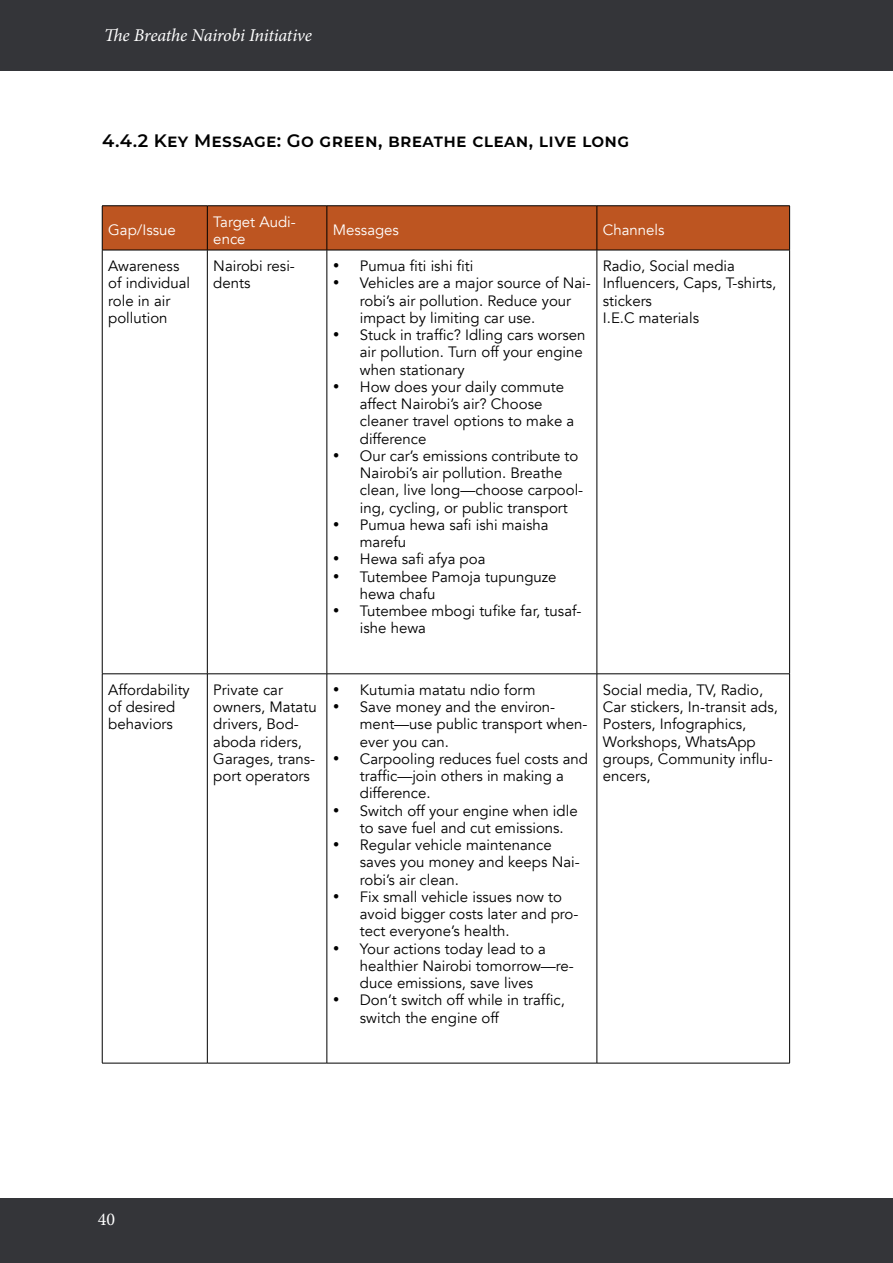
<style>
.page{position:relative;width:893px;height:1263px;background:#fff}
.page>*{position:absolute;margin:0;border:0;box-sizing:border-box;transform-origin:0 0}
.t1{font:600 18px "Montserrat";letter-spacing:.02em;color:#000}
.t2{font:italic 18px "Minion Pro";letter-spacing:-.015em;color:#fff}
.t3{font:18px "Minion Pro";color:#fff}
.t4{font:15px/17.2px "Avenir";color:#000}
.t5{font:15px/17.2px "Avenir";color:#fff}
</style>
<div class="page">
<div style="left:0;top:0;width:893px;height:71px;background:#343539"></div>
<div style="left:0;top:1198px;width:893px;height:65px;background:#343539"></div>
<div style="left:103px;top:206px;width:686px;height:44px;background:#bd5521"></div>
<hr style="left:102px;top:250px;width:1px;height:424px;background:#000">
<hr style="left:207px;top:250px;width:1px;height:424px;background:#000">
<hr style="left:327px;top:250px;width:1px;height:424px;background:#000">
<hr style="left:597px;top:250px;width:1px;height:424px;background:#000">
<hr style="left:789px;top:250px;width:1px;height:424px;background:#000">
<hr style="left:102px;top:673px;width:105px;height:1px;background:#000">
<hr style="left:102px;top:674px;width:1px;height:389px;background:#000">
<hr style="left:207px;top:673px;width:120px;height:1px;background:#000">
<hr style="left:207px;top:674px;width:1px;height:389px;background:#000">
<hr style="left:327px;top:673px;width:270px;height:1px;background:#000">
<hr style="left:327px;top:674px;width:1px;height:389px;background:#000">
<hr style="left:597px;top:673px;width:193px;height:1px;background:#000">
<hr style="left:597px;top:674px;width:1px;height:389px;background:#000">
<hr style="left:789px;top:674px;width:1px;height:389px;background:#000">
<hr style="left:102px;top:1063px;width:105px;height:1px;background:#000">
<hr style="left:207px;top:1063px;width:120px;height:1px;background:#000">
<hr style="left:327px;top:1063px;width:270px;height:1px;background:#000">
<hr style="left:597px;top:1063px;width:193px;height:1px;background:#000">
<hr style="left:102px;top:205px;width:105px;height:1px;background:#000">
<hr style="left:102px;top:206px;width:1px;height:44px;background:#000">
<hr style="left:207px;top:205px;width:120px;height:1px;background:#000">
<hr style="left:207px;top:206px;width:1px;height:44px;background:#000">
<hr style="left:327px;top:205px;width:270px;height:1px;background:#000">
<hr style="left:327px;top:206px;width:1px;height:44px;background:#000">
<hr style="left:597px;top:205px;width:193px;height:1px;background:#000">
<hr style="left:597px;top:206px;width:1px;height:44px;background:#000">
<hr style="left:789px;top:206px;width:1px;height:44px;background:#000">
<hr style="left:102px;top:250px;width:105px;height:1px;background:#000">
<hr style="left:207px;top:250px;width:120px;height:1px;background:#000">
<hr style="left:327px;top:250px;width:270px;height:1px;background:#000">
<hr style="left:597px;top:250px;width:193px;height:1px;background:#000">
<p class="t2" style="left:104px;top:23px;width:209px">The Breathe Nairobi Initiative</p>
<p class="t1" style="left:102px;top:128px;width:529px">4.4.2 Key Message: Go green, breathe clean, live long</p>
<p class="t5" style="left:108px;top:222px;width:69px">Gap/Issue</p>
<p class="t5" style="left:213px;top:213px;width:84px">Target Audi&shy;ence</p>
<p class="t5" style="left:333px;top:222px;width:68px">Messages</p>
<p class="t5" style="left:603px;top:222px;width:63px">Channels</p>
<p class="t4" style="left:108px;top:257px;width:83px">Awareness of individual role in air pollution</p>
<p class="t4" style="left:213px;top:257px;width:83px">Nairobi resi&shy;dents</p>
<p class="t4" style="left:333px;top:257px;width:142px">• Pumua fiti ishi fiti</p>
<p class="t4" style="left:603px;top:257px;width:175px">Radio, Social media<br>Influencers, Caps, T-shirts, stickers<br>I.E.C materials</p>
<p class="t4" style="left:360px;top:275px;width:232px;text-indent:-27px">• Vehicles are a major source of Nai&shy;robi’s air pollution. Reduce your impact by limiting car use.</p>
<p class="t4" style="left:360px;top:326px;width:227px;text-indent:-27px">• Stuck in traffic? Idling cars worsen air pollution. Turn off your engine when stationary</p>
<p class="t4" style="left:360px;top:378px;width:216px;text-indent:-27px">• How does your daily commute affect Nairobi’s air? Choose cleaner travel options to make a difference</p>
<p class="t4" style="left:360px;top:447px;width:225px;text-indent:-27px">• Our car’s emissions contribute to Nairobi’s air pollution. Breathe clean, live long—choose carpool&shy;ing, cycling, or public transport</p>
<p class="t4" style="left:360px;top:516px;width:190px;text-indent:-27px">• Pumua hewa safi ishi maisha marefu</p>
<p class="t4" style="left:333px;top:551px;width:154px">• Hewa safi afya poa</p>
<p class="t4" style="left:360px;top:568px;width:198px;text-indent:-27px">• Tutembee Pamoja tupunguze hewa chafu</p>
<p class="t4" style="left:360px;top:602px;width:223px;text-indent:-27px">• Tutembee mbogi tufike far, tusaf&shy;ishe hewa</p>
<p class="t4" style="left:108px;top:681px;width:83px">Affordability of desired behaviors</p>
<p class="t4" style="left:213px;top:681px;width:105px">Private car owners, Matatu drivers, Bod&shy;aboda riders,<br>Garages, trans&shy;port operators</p>
<p class="t4" style="left:333px;top:681px;width:204px">• Kutumia matatu ndio form</p>
<p class="t4" style="left:360px;top:698px;width:229px;text-indent:-27px">• Save money and the environ&shy;ment—use public transport when&shy;ever you can.</p>
<p class="t4" style="left:360px;top:750px;width:230px;text-indent:-27px">• Carpooling reduces fuel costs and traffic—join others in making a difference.</p>
<p class="t4" style="left:360px;top:802px;width:219px;text-indent:-27px">• Switch off your engine when idle to save fuel and cut emissions.</p>
<p class="t4" style="left:360px;top:836px;width:221px;text-indent:-27px">• Regular vehicle maintenance saves you money and keeps Nai&shy;robi’s air clean.</p>
<p class="t4" style="left:360px;top:888px;width:220px;text-indent:-27px">• Fix small vehicle issues now to avoid bigger costs later and pro&shy;tect everyone’s health.</p>
<p class="t4" style="left:360px;top:940px;width:216px;text-indent:-27px">• Your actions today lead to a healthier Nairobi tomorrow—re&shy;duce emissions, save lives</p>
<p class="t4" style="left:360px;top:992px;width:206px;text-indent:-27px">• Don’t switch off while in traffic, switch the engine off</p>
<p class="t4" style="left:603px;top:681px;width:177px">Social media, TV, Radio,<br>Car stickers, In-transit ads,<br>Posters, Infographics,<br>Workshops, WhatsApp groups, Community influ&shy;encers,</p>
<p class="t3" style="left:98px;top:1207px;width:19px">40</p>
</div>
